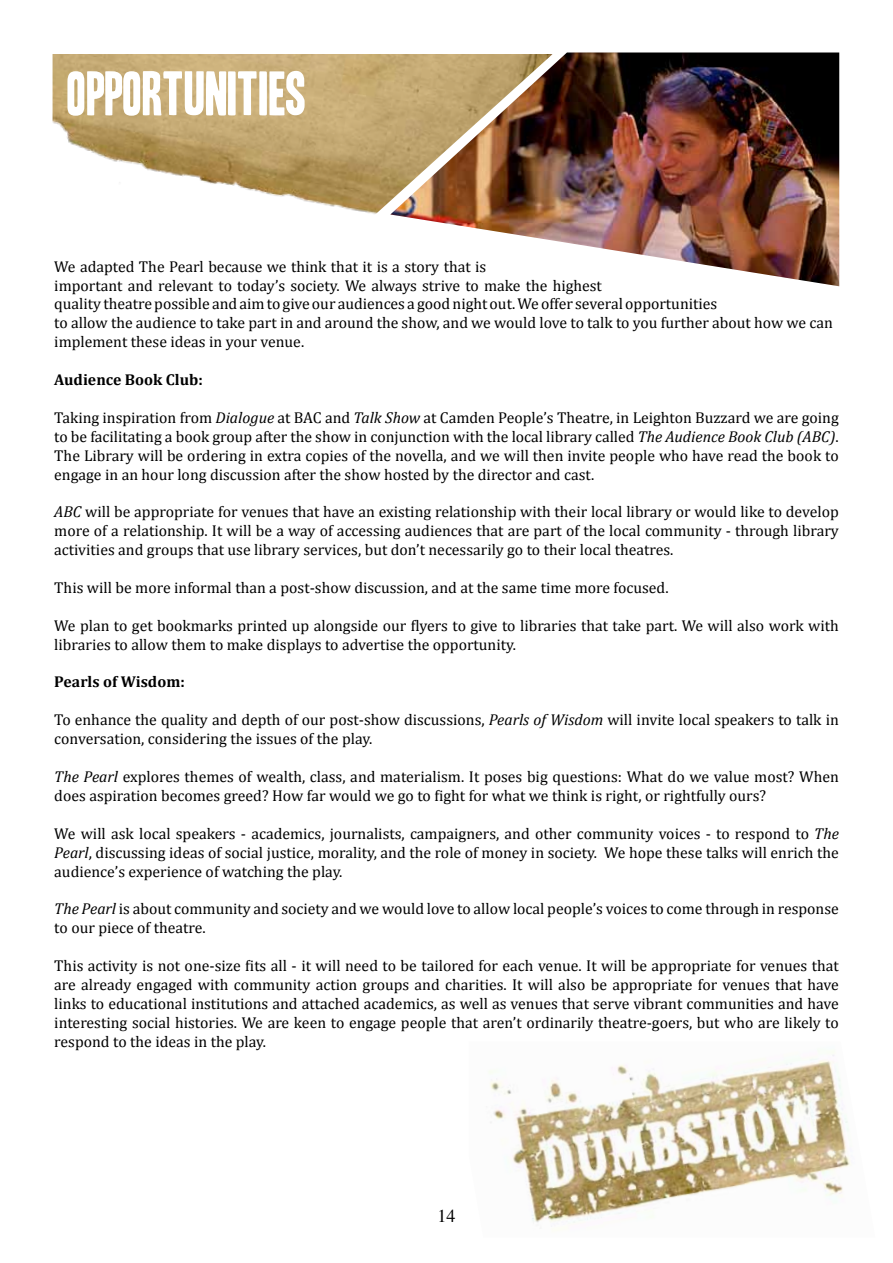
<style>
.page{position:relative;width:893px;height:1263px;background:#fff}
.page>*{position:absolute;margin:0;border:0;box-sizing:border-box;transform-origin:0 0}
.t1{font:54px "Headline One HPLHS";color:#fff}
.t2{font:18px "Times";color:#000}
.t3{font:15.75px/18.9px "Cambria";color:#000}
.t4{font:700 15.75px "Cambria";color:#000}
.s1{font-style:italic}
</style>
<div class="page">
<img style="left:489px;top:1051px;width:362px;height:172px">
<img style="left:53px;top:54px;width:337px;height:160px">
<img style="left:390px;top:52px;width:449px;height:234px">
<h1 class="t1" style="left:68px;top:67px;width:241px">OPPORTUNITIES</h1>
<p class="t3" style="left:54px;top:257px;width:780px">We adapted The Pearl because we think that it is a story that is<br>important and relevant to today’s society. We always strive to make the highest<br>quality theatre possible and aim to give our audiences a good night out. We offer several opportunities<br>to allow the audience to take part in and around the show, and we would love to talk to you further about how we can implement these ideas in your venue.</p>
<p class="t4" style="left:54px;top:369px;width:150px">Audience Book Club:</p>
<p class="t3" style="left:54px;top:408px;width:786px;text-align:justify">Taking inspiration from <span class="s1">Dialogue</span> at BAC and <span class="s1">Talk Show</span> at Camden People’s Theatre, in Leighton Buzzard we are going to be facilitating a book group after the show in conjunction with the local library called <span class="s1">The Audience Book Club (ABC)</span>.<br>The Library will be ordering in extra copies of the novella, and we will then invite people who have read the book to engage in an hour long discussion after the show hosted by the director and cast.</p>
<p class="t3" style="left:54px;top:502px;width:786px;text-align:justify"><span class="s1">ABC</span> will be appropriate for venues that have an existing relationship with their local library or would like to develop more of a relationship. It will be a way of accessing audiences that are part of the local community - through library activities and groups that use library services, but don’t necessarily go to their local theatres.</p>
<p class="t3" style="left:54px;top:578px;width:616px">This will be more informal than a post-show discussion, and at the same time more focused.</p>
<p class="t3" style="left:54px;top:616px;width:786px">We plan to get bookmarks printed up alongside our flyers to give to libraries that take part. We will also work with libraries to allow them to make displays to advertise the opportunity.</p>
<p class="t4" style="left:54px;top:671px;width:132px">Pearls of Wisdom:</p>
<p class="t3" style="left:54px;top:710px;width:786px">To enhance the quality and depth of our post-show discussions, <span class="s1">Pearls of Wisdom</span> will invite local speakers to talk in conversation, considering the issues of the play.</p>
<p class="t3" style="left:54px;top:767px;width:786px"><span class="s1">The Pearl</span> explores themes of wealth, class, and materialism. It poses big questions: What do we value most? When does aspiration becomes greed? How far would we go to fight for what we think is right, or rightfully ours?</p>
<p class="t3" style="left:54px;top:824px;width:786px;text-align:justify">We will ask local speakers - academics, journalists, campaigners, and other community voices - to respond to <span class="s1">The Pearl</span>, discussing ideas of social justice, morality, and the role of money in society. We hope these talks will enrich the audience’s experience of watching the play.</p>
<p class="t3" style="left:54px;top:899px;width:786px"><span class="s1">The Pearl</span> is about community and society and we would love to allow local people’s voices to come through in response to our piece of theatre.</p>
<p class="t3" style="left:54px;top:956px;width:786px;text-align:justify">This activity is not one-size fits all - it will need to be tailored for each venue. It will be appropriate for venues that are already engaged with community action groups and charities. It will also be appropriate for venues that have links to educational institutions and attached academics, as well as venues that serve vibrant communities and have interesting social histories. We are keen to engage people that aren’t ordinarily theatre-goers, but who are likely to respond to the ideas in the play.</p>
<p class="t2" style="left:437px;top:1205px;width:19px">14</p>
</div>
